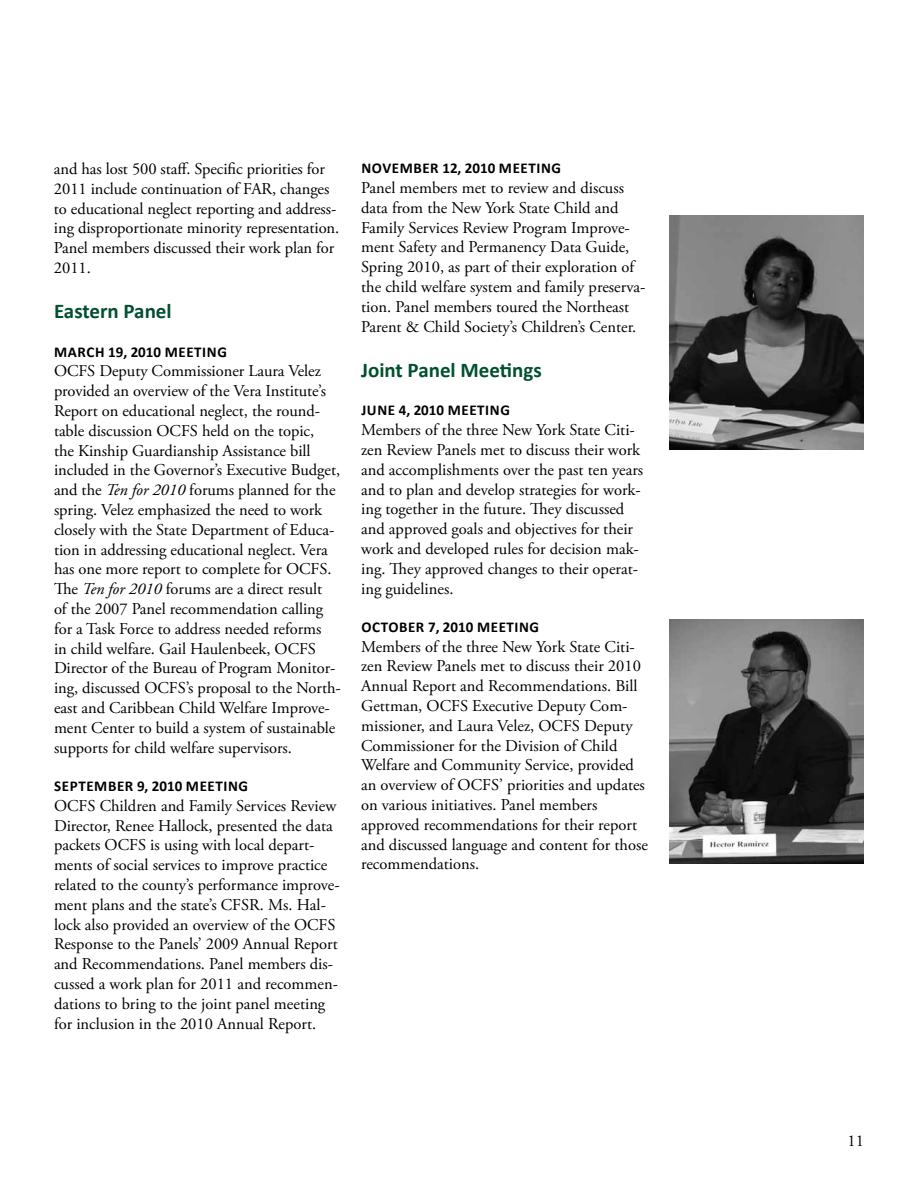
<style>
.page{position:relative;width:918px;height:1188px;background:#fff}
.page>*{position:absolute;margin:0;border:0;box-sizing:border-box;transform-origin:0 0}
.t1{font:700 21px "Calibri";color:#00502f}
.t2{font:16.5px/19.8px "Adobe Garamond Pro";color:#000}
.t3{font:700 15px "Calibri";letter-spacing:.04em;color:#000}
.s1{font-style:italic}
</style>
<div class="page">
<img style="left:670px;top:215px;width:194px;height:234px">
<img style="left:670px;top:619px;width:194px;height:245px">
<p class="t2" style="left:54px;top:159px;width:287px">and has lost 500 staff. Specific priorities for 2011 include continuation of FAR, changes to educational neglect reporting and address&shy;ing disproportionate minority representation.<br>Panel members discussed their work plan for 2011.</p>
<p class="t1" style="left:54px;top:298px;width:119px">EASTERN PANEL</p>
<p class="t3" style="left:54px;top:342px;width:174px">MARCH 19, 2010 MEETING</p>
<p class="t2" style="left:54px;top:362px;width:288px">OCFS Deputy Commissioner Laura Velez provided an overview of the Vera Institute’s Report on educational neglect, the round&shy;table discussion OCFS held on the topic,<br>the Kinship Guardianship Assistance bill included in the Governor’s Executive Budget, and the <span class="s1">Ten for 2010</span> forums planned for the spring. Velez emphasized the need to work closely with the State Department of Educa&shy;tion in addressing educational neglect. Vera has one more report to complete for OCFS.<br>The <span class="s1">Ten for 2010</span> forums are a direct result<br>of the 2007 Panel recommendation calling for a Task Force to address needed reforms<br>in child welfare. Gail Haulenbeek, OCFS Director of the Bureau of Program Monitor&shy;ing, discussed OCFS’s proposal to the North&shy;east and Caribbean Child Welfare Improve&shy;ment Center to build a system of sustainable supports for child welfare supervisors.</p>
<p class="t3" style="left:54px;top:776px;width:195px">SEPTEMBER 9, 2010 MEETING</p>
<p class="t2" style="left:54px;top:796px;width:287px">OCFS Children and Family Services Review Director, Renee Hallock, presented the data packets OCFS is using with local depart&shy;ments of social services to improve practice related to the county’s performance improve&shy;ment plans and the state’s CFSR. Ms. Hal&shy;lock also provided an overview of the OCFS Response to the Panels’ 2009 Annual Report and Recommendations. Panel members dis&shy;cussed a work plan for 2011 and recommen&shy;dations to bring to the joint panel meeting for inclusion in the 2010 Annual Report.</p>
<p class="t3" style="left:361px;top:159px;width:201px">NOVEMBER 12, 2010 MEETING</p>
<p class="t2" style="left:361px;top:179px;width:286px">Panel members met to review and discuss data from the New York State Child and Family Services Review Program Improve&shy;ment Safety and Permanency Data Guide, Spring 2010, as part of their exploration of the child welfare system and family preserva&shy;tion. Panel members toured the Northeast Parent &amp; Child Society’s Children’s Center.</p>
<p class="t1" style="left:361px;top:357px;width:182px">JOINT PANEL MEETINGS</p>
<p class="t3" style="left:361px;top:401px;width:150px">JUNE 4, 2010 MEETING</p>
<p class="t2" style="left:361px;top:421px;width:284px">Members of the three New York State Citi&shy;zen Review Panels met to discuss their work and accomplishments over the past ten years and to plan and develop strategies for work&shy;ing together in the future. They discussed and approved goals and objectives for their work and developed rules for decision mak&shy;ing. They approved changes to their operat&shy;ing guidelines.</p>
<p class="t3" style="left:361px;top:617px;width:179px">OCTOBER 7, 2010 MEETING</p>
<p class="t2" style="left:361px;top:637px;width:288px">Members of the three New York State Citi&shy;zen Review Panels met to discuss their 2010<br>Annual Report and Recommendations. Bill Gettman, OCFS Executive Deputy Com&shy;missioner, and Laura Velez, OCFS Deputy Commissioner for the Division of Child Welfare and Community Service, provided an overview of OCFS’ priorities and updates on various initiatives. Panel members approved recommendations for their report and discussed language and content for those recommendations.</p>
<p class="t2" style="left:848px;top:1131px;width:18px">11</p>
</div>
